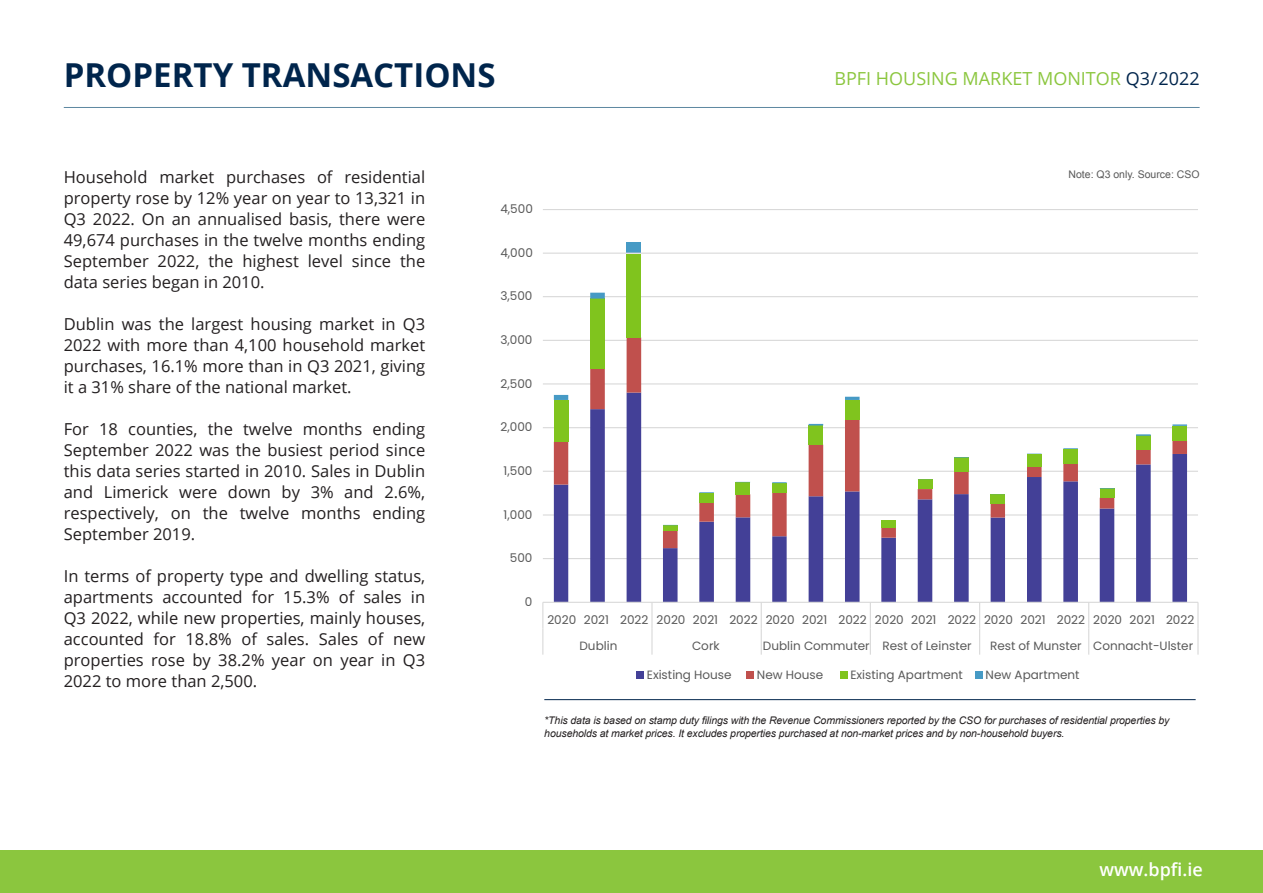
<style>
.page{position:relative;width:1263px;height:893px;background:#fff}
.page>*{position:absolute;margin:0;border:0;box-sizing:border-box;transform-origin:0 0}
.t1{font:700 33px "Open Sans";color:#00254c}
.t2{font:18px "Open Sans";color:#8bc63e}
.t3{font:600 18px "Open Sans";color:#fff}
.t4{font:16.5px/21px "Open Sans";color:#231f20;text-align:justify}
.t5{font:12px/26.1px "Poppins";color:#595959}
.t6{font:italic 10.5px/13.5px "Arial";letter-spacing:-.01em;color:#231f20}
.t7{font:10.5px "Arial";color:#595959}
.s1{color:#00254c}
</style>
<div class="page">
<div style="left:0;top:850px;width:1263px;height:43px;background:#8bc63e"></div>
<hr style="left:64px;top:107px;width:1135px;height:1px;background:#5c87a1">
<hr style="left:544px;top:699px;width:652px;height:1px;background:#00254c">
<hr style="left:543px;top:558px;width:655px;height:1px;background:#d9d9d9">
<hr style="left:543px;top:514px;width:655px;height:2px;background:#d9d9d9">
<hr style="left:543px;top:471px;width:655px;height:1px;background:#d9d9d9">
<hr style="left:543px;top:427px;width:655px;height:1px;background:#d9d9d9">
<hr style="left:543px;top:383px;width:655px;height:1px;background:#d9d9d9">
<hr style="left:543px;top:340px;width:655px;height:1px;background:#d9d9d9">
<hr style="left:543px;top:296px;width:655px;height:1px;background:#d9d9d9">
<svg style="left:554px;top:548px;width:633px;height:54px"></svg>
<svg style="left:554px;top:525px;width:633px;height:23px"></svg>
<div style="left:663px;top:525px;width:14px;height:6px;background:#80c41e"></div>
<div style="left:881px;top:521px;width:15px;height:7px;background:#80c41e"></div>
<div style="left:627px;top:254px;width:14px;height:83px;background:#80c41e"></div>
<div style="left:627px;top:243px;width:14px;height:10px;background:#469ac5"></div>
<svg style="left:554px;top:293px;width:633px;height:232px"></svg>
<hr style="left:543px;top:602px;width:655px;height:1px;background:#d9d9d9">
<svg style="left:542px;top:602px;width:1px;height:53px"></svg>
<svg style="left:651px;top:603px;width:1px;height:52px"></svg>
<svg style="left:761px;top:603px;width:1px;height:52px"></svg>
<svg style="left:870px;top:603px;width:1px;height:52px"></svg>
<svg style="left:979px;top:603px;width:1px;height:52px"></svg>
<svg style="left:1088px;top:603px;width:1px;height:52px"></svg>
<svg style="left:1197px;top:603px;width:1px;height:52px"></svg>
<hr style="left:543px;top:253px;width:655px;height:1px;background:#d9d9d9">
<hr style="left:543px;top:209px;width:655px;height:1px;background:#d9d9d9">
<div style="left:636px;top:671px;width:8px;height:7px;background:#434097"></div>
<div style="left:746px;top:671px;width:8px;height:7px;background:#c0504d"></div>
<div style="left:840px;top:671px;width:7px;height:7px;background:#80c41e"></div>
<div style="left:975px;top:671px;width:7px;height:7px;background:#469ac5"></div>
<p class="t1" style="left:64px;top:51px;width:433px">PROPERTY TRANSACTIONS</p>
<p class="t2" style="left:834px;top:66px;width:367px">BPFI HOUSING MARKET MONITOR <span class="s1">Q3/2022</span></p>
<p class="t4" style="left:64px;top:166px;width:363px">Household market purchases of residential property rose by 12% year on year to 13,321 in Q3 2022. On an annualised basis, there were 49,674 purchases in the twelve months ending September 2022, the highest level since the data series began in 2010.</p>
<p class="t4" style="left:64px;top:313px;width:363px">Dublin was the largest housing market in Q3<br>2022 with more than 4,100 household market purchases, 16.1% more than in Q3 2021, giving it a 31% share of the national market.</p>
<p class="t4" style="left:64px;top:418px;width:363px">For 18 counties, the twelve months ending September 2022 was the busiest period since this data series started in 2010. Sales in Dublin and Limerick were down by 3% and 2.6%, respectively, on the twelve months ending September 2019.</p>
<p class="t4" style="left:64px;top:565px;width:363px">In terms of property type and dwelling status, apartments accounted for 15.3% of sales in Q3 2022, while new properties, mainly houses, accounted for 18.8% of sales. Sales of new properties rose by 38.2% year on year in Q3<br>2022 to more than 2,500.</p>
<p class="t5" style="left:500px;top:196px;width:34px">4,500</p>
<p class="t5" style="left:500px;top:240px;width:34px">4,000</p>
<p class="t5" style="left:500px;top:283px;width:34px">3,500</p>
<p class="t5" style="left:500px;top:327px;width:34px">3,000</p>
<p class="t5" style="left:500px;top:371px;width:33px">2,500</p>
<p class="t5" style="left:500px;top:414px;width:33px">2,000</p>
<p class="t5" style="left:504px;top:458px;width:30px">1,500</p>
<p class="t5" style="left:504px;top:502px;width:30px">1,000</p>
<p class="t5" style="left:510px;top:545px;width:24px">500</p>
<p class="t7" style="left:1068px;top:167px;width:133px">Note: Q3 only. Source: CSO</p>
<p class="t5" style="left:525px;top:589px;width:9px">0</p>
<p class="t5" style="left:579px;top:606px;width:616px;text-indent:-32px">2020 2021 2022 2020 2021 2022 2020 2021 2022 2020 2021 2022 2020 2021 2022 2020 2021 2022<br>Dublin</p>
<p class="t5" style="left:692px;top:633px;width:29px">Cork</p>
<p class="t5" style="left:763px;top:633px;width:210px">Dublin Commuter Rest of Leinster</p>
<p class="t5" style="left:990px;top:633px;width:205px">Rest of Munster Connacht-Ulster</p>
<p class="t5" style="left:647px;top:661px;width:86px">Existing House</p>
<p class="t5" style="left:757px;top:661px;width:68px">New House</p>
<p class="t5" style="left:850px;top:661px;width:114px">Existing Apartment</p>
<p class="t5" style="left:986px;top:661px;width:95px">New Apartment</p>
<p class="t6" style="left:544px;top:713px;width:627px">*This data is based on stamp duty filings with the Revenue Commissioners reported by the CSO for purchases of residential properties by households at market prices. It excludes properties purchased at non-market prices and by non-household buyers.</p>
<p class="t3" style="left:1099px;top:857px;width:105px">www.bpfi.ie</p>
</div>
